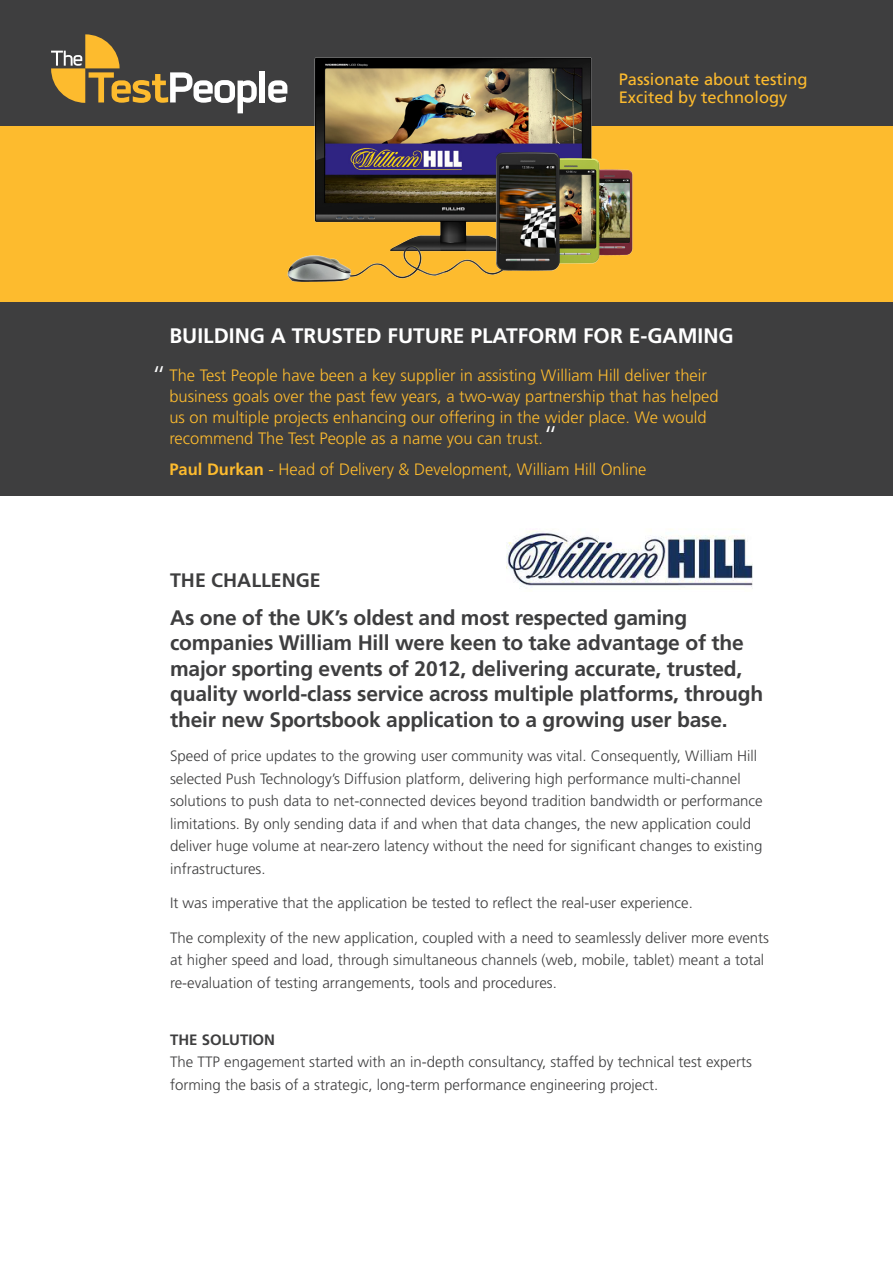
<style>
.page{position:relative;width:893px;height:1263px;background:#fff}
.page>*{position:absolute;margin:0;border:0;box-sizing:border-box;transform-origin:0 0}
.t1{font:700 21px/25.5px "Frutiger";letter-spacing:-.01em;color:#3e3e3f}
.t2{font:700 21px "Frutiger";color:#fff}
.t3{font:700 19.5px "Frutiger";color:#3e3e3f}
.t4{font:300 16.5px "Frutiger";color:#fdbb2e}
.t5{font:16.5px "Frutiger";color:#fdbb2e}
.t6{font:300 15px/22.5px "Frutiger";color:#3e3e3f}
.t7{font:700 15px "Frutiger";color:#3e3e3f}
.s1{font-size:27px;color:#fff}
.s2{font-weight:700}
</style>
<div class="page">
<div style="left:0;top:0;width:893px;height:127px;background:#3e3e3f"></div>
<div style="left:260px;top:71px;width:5px;height:31px;background:#fff"></div>
<svg style="left:51px;top:34px;width:206px;height:79px"></svg>
<div style="left:0;top:126px;width:893px;height:100px;background:#fdbb2e"></div>
<div style="left:0;top:170px;width:893px;height:155px;background:#fdbb2e"></div>
<div style="left:0;top:302px;width:893px;height:193px;background:#3e3e3f"></div>
<img style="left:506px;top:529px;width:246px;height:58px">
<img style="left:264px;top:57px;width:369px;height:225px">
<p class="t5" style="left:619px;top:70px;width:190px">Passionate about testing</p>
<p class="t5" style="left:619px;top:88px;width:170px">Excited by technology</p>
<p class="t2" style="left:169px;top:323px;width:566px">BUILDING A TRUSTED FUTURE PLATFORM FOR E-GAMING</p>
<p class="t4" style="left:151px;top:366px;width:557px"><span class="s1">“</span> The Test People have been a key supplier in assisting William Hill deliver their</p>
<p class="t4" style="left:169px;top:387px;width:551px">business goals over the past few years, a two-way partnership that has helped</p>
<p class="t4" style="left:169px;top:408px;width:539px">us on multiple projects enhancing our offering in the wider place. We would</p>
<p class="t4" style="left:169px;top:429px;width:390px">recommend The Test People as a name you can trust.<span class="s1">“</span></p>
<p class="t4" style="left:169px;top:460px;width:479px"><span class="s2">Paul Durkan</span> - Head of Delivery &amp; Development, William Hill Online</p>
<p class="t3" style="left:170px;top:569px;width:152px">THE CHALLENGE</p>
<p class="t1" style="left:170px;top:604px;width:595px">As one of the UK’s oldest and most respected gaming companies William Hill were keen to take advantage of the major sporting events of 2012, delivering accurate, trusted, quality world-class service across multiple platforms, through their new Sportsbook application to a growing user base.</p>
<p class="t6" style="left:170px;top:745px;width:594px">Speed of price updates to the growing user community was vital. Consequently, William Hill selected Push Technology’s Diffusion platform, delivering high performance multi-channel solutions to push data to net-connected devices beyond tradition bandwidth or performance limitations. By only sending data if and when that data changes, the new application could deliver huge volume at near-zero latency without the need for significant changes to existing infrastructures.</p>
<p class="t6" style="left:170px;top:892px;width:524px">It was imperative that the application be tested to reflect the real-user experience.</p>
<p class="t6" style="left:170px;top:926px;width:600px">The complexity of the new application, coupled with a need to seamlessly deliver more events at higher speed and load, through simultaneous channels (web, mobile, tablet) meant a total re-evaluation of testing arrangements, tools and procedures.</p>
<p class="t7" style="left:170px;top:1030px;width:107px">THE SOLUTION</p>
<p class="t6" style="left:170px;top:1051px;width:583px">The TTP engagement started with an in-depth consultancy, staffed by technical test experts forming the basis of a strategic, long-term performance engineering project.</p>
</div>
